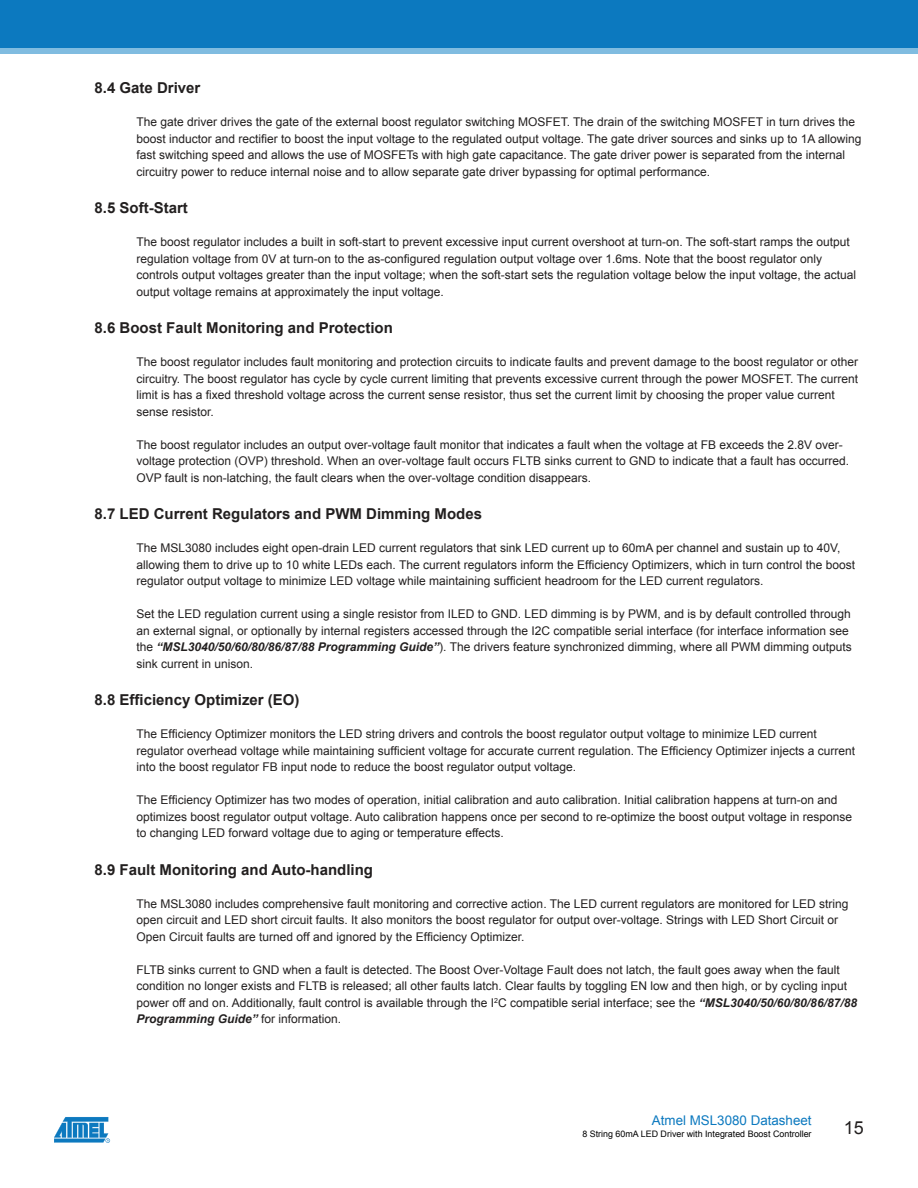
<style>
.page{position:relative;width:918px;height:1188px;background:#fff}
.page>*{position:absolute;margin:0;border:0;box-sizing:border-box;transform-origin:0 0}
.t1{font:18px "Arial";color:#221f1f}
.t2{font:700 15px "Arial";color:#221f1f}
.t3{font:13.35px "Arial";color:#0c79bf}
.t4{font:12px/16.5px "Arial";color:#221f1f}
.t5{font:8.85px "Arial";color:#000}
.s1{font-weight:700;font-style:italic}
</style>
<div class="page">
<svg style="left:54px;top:1117px;width:56px;height:26px"></svg>
<div style="left:0;top:6px;width:918px;height:48px;background:#80bce0"></div>
<div style="left:0;top:0;width:918px;height:48px;background:#0c79bf"></div>
<p class="t2" style="left:94px;top:82px;width:107px">8.4 Gate Driver</p>
<p class="t4" style="left:136px;top:115px;width:726px">The gate driver drives the gate of the external boost regulator switching MOSFET. The drain of the switching MOSFET in turn drives the boost inductor and recti昀椀er to boost the input voltage to the regulated output voltage. The gate driver sources and sinks up to 1A allowing fast switching speed and allows the use of MOSFETs with high gate capacitance. The gate driver power is separated from the internal circuitry power to reduce internal noise and to allow separate gate driver bypassing for optimal performance.</p>
<p class="t2" style="left:94px;top:202px;width:95px">8.5 Soft-Start</p>
<p class="t4" style="left:136px;top:235px;width:721px">The boost regulator includes a built in soft-start to prevent excessive input current overshoot at turn-on. The soft-start ramps the output regulation voltage from 0V at turn-on to the as-con昀椀gured regulation output voltage over 1.6ms. Note that the boost regulator only controls output voltages greater than the input voltage; when the soft-start sets the regulation voltage below the input voltage, the actual output voltage remains at approximately the input voltage.</p>
<p class="t2" style="left:94px;top:322px;width:300px">8.6 Boost Fault Monitoring and Protection</p>
<p class="t4" style="left:136px;top:355px;width:723px">The boost regulator includes fault monitoring and protection circuits to indicate faults and prevent damage to the boost regulator or other circuitry. The boost regulator has cycle by cycle current limiting that prevents excessive current through the power MOSFET. The current limit is has a 昀椀xed threshold voltage across the current sense resistor, thus set the current limit by choosing the proper value current sense resistor.</p>
<p class="t4" style="left:136px;top:437px;width:714px">The boost regulator includes an output over-voltage fault monitor that indicates a fault when the voltage at FB exceeds the 2.8V over&shy;voltage protection (OVP) threshold. When an over-voltage fault occurs FLTB sinks current to GND to indicate that a fault has occurred.<br>OVP fault is non-latching, the fault clears when the over-voltage condition disappears.</p>
<p class="t2" style="left:94px;top:508px;width:389px">8.7 LED Current Regulators and PWM Dimming Modes</p>
<p class="t4" style="left:136px;top:541px;width:720px">The MSL3080 includes eight open-drain LED current regulators that sink LED current up to 60mA per channel and sustain up to 40V, allowing them to drive up to 10 white LEDs each. The current regulators inform the Ef昀椀ciency Optimizers, which in turn control the boost regulator output voltage to minimize LED voltage while maintaining suf昀椀cient headroom for the LED current regulators.</p>
<p class="t4" style="left:136px;top:607px;width:717px">Set the LED regulation current using a single resistor from ILED to GND. LED dimming is by PWM, and is by default controlled through an external signal, or optionally by internal registers accessed through the I2C compatible serial interface (for interface information see the <span class="s1">“MSL3040/50/60/80/86/87/88 Programming Guide”</span>). The drivers feature synchronized dimming, where all PWM dimming outputs sink current in unison.</p>
<p class="t2" style="left:95px;top:690px;width:207px">8.8 Ef昀椀ciency Optimizer (EO)</p>
<p class="t4" style="left:137px;top:726px;width:720px">The Ef昀椀ciency Optimizer monitors the LED string drivers and controls the boost regulator output voltage to minimize LED current regulator overhead voltage while maintaining suf昀椀cient voltage for accurate current regulation. The Ef昀椀ciency Optimizer injects a current into the boost regulator FB input node to reduce the boost regulator output voltage.</p>
<p class="t4" style="left:137px;top:792px;width:717px">The Ef昀椀ciency Optimizer has two modes of operation, initial calibration and auto calibration. Initial calibration happens at turn-on and optimizes boost regulator output voltage. Auto calibration happens once per second to re-optimize the boost output voltage in response to changing LED forward voltage due to aging or temperature effects.</p>
<p class="t2" style="left:95px;top:864px;width:280px">8.9 Fault Monitoring and Auto-handling</p>
<p class="t4" style="left:137px;top:896px;width:714px">The MSL3080 includes comprehensive fault monitoring and corrective action. The LED current regulators are monitored for LED string open circuit and LED short circuit faults. It also monitors the boost regulator for output over-voltage. Strings with LED Short Circuit or<br>Open Circuit faults are turned off and ignored by the Ef昀椀ciency Optimizer.</p>
<p class="t4" style="left:136px;top:962px;width:722px">FLTB sinks current to GND when a fault is detected. The Boost Over-Voltage Fault does not latch, the fault goes away when the fault condition no longer exists and FLTB is released; all other faults latch. Clear faults by toggling EN low and then high, or by cycling input power off and on. Additionally, fault control is available through the I<sup>2</sup>C compatible serial interface; see the <span class="s1">“MSL3040/50/60/80/86/87/88<br>Programming Guide”</span> for information.</p>
<p class="t3" style="left:652px;top:1115px;width:161px">Atmel MSL3080 Datasheet</p>
<p class="t5" style="left:582px;top:1131px;width:231px">8 String 60mA LED Driver with Integrated Boost Controller</p>
<h1 class="t1" style="left:844px;top:1121px;width:22px">15</h1>
</div>
